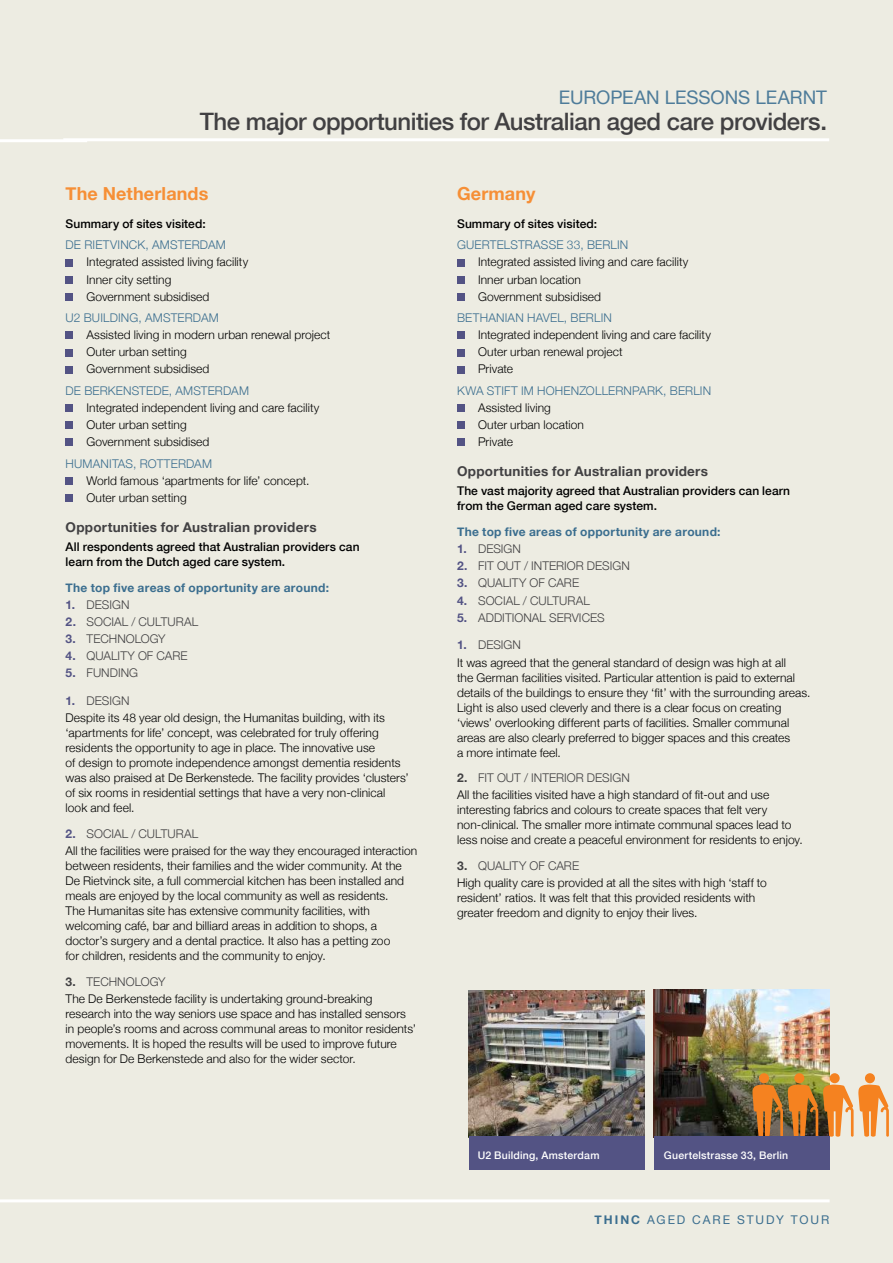
<style>
.page{position:relative;width:893px;height:1263px;background:#edece2}
.page>*{position:absolute;margin:0;border:0;box-sizing:border-box;transform-origin:0 0}
.t1{font:500 24px "Helvetica Neue";letter-spacing:-.02em;color:#414042}
.t2{font:18.75px "Helvetica Neue";color:#4e7c9a}
.t3{font:700 18px "Helvetica Neue";letter-spacing:.005em;color:#f68f36}
.t4{font:700 13.5px "Helvetica Neue";letter-spacing:.02em;color:#414042}
.t5{font:300 12px/15px "Helvetica Neue";letter-spacing:.005em;color:#000}
.t6{font:500 12px/15px "Helvetica Neue";letter-spacing:.01em;color:#000}
.t7{font:300 12px "Helvetica Neue";letter-spacing:.015em;color:#3b6e8f}
.t8{font:300 12px "Helvetica Neue";letter-spacing:.005em;color:#414042}
.t9{font:700 12px "Helvetica Neue";letter-spacing:.02em;color:#3b6e8f}
.t10{font:12px "Helvetica Neue";letter-spacing:.165em;color:#3b6e8f}
.t11{font:500 10.5px "Helvetica Neue";letter-spacing:.025em;color:#fff}
.s1{font-weight:700;color:#535384}
.s2{color:#414042}
.s3{font-weight:700;color:#414042}
.s4{font-weight:700}
</style>
<div class="page">
<div style="left:66px;top:259px;width:7px;height:7px;background:#535384"></div>
<div style="left:66px;top:276px;width:7px;height:8px;background:#535384"></div>
<div style="left:66px;top:293px;width:7px;height:8px;background:#535384"></div>
<div style="left:66px;top:331px;width:7px;height:8px;background:#535384"></div>
<div style="left:66px;top:349px;width:7px;height:7px;background:#535384"></div>
<div style="left:66px;top:366px;width:7px;height:7px;background:#535384"></div>
<div style="left:66px;top:404px;width:7px;height:8px;background:#535384"></div>
<div style="left:66px;top:421px;width:7px;height:8px;background:#535384"></div>
<div style="left:66px;top:438px;width:7px;height:8px;background:#535384"></div>
<div style="left:66px;top:477px;width:7px;height:8px;background:#535384"></div>
<div style="left:66px;top:494px;width:7px;height:8px;background:#535384"></div>
<hr style="left:0;top:1199px;width:830px;height:3px;background:#fff">
<hr style="left:0;top:139px;width:87px;height:3px;background:#fff">
<hr style="left:63px;top:138px;width:766px;height:3px;background:#fff">
<div style="left:457px;top:259px;width:8px;height:7px;background:#535384"></div>
<div style="left:457px;top:276px;width:8px;height:8px;background:#535384"></div>
<div style="left:457px;top:293px;width:8px;height:8px;background:#535384"></div>
<div style="left:457px;top:331px;width:8px;height:8px;background:#535384"></div>
<div style="left:457px;top:349px;width:8px;height:7px;background:#535384"></div>
<div style="left:457px;top:366px;width:8px;height:7px;background:#535384"></div>
<div style="left:457px;top:404px;width:8px;height:8px;background:#535384"></div>
<div style="left:457px;top:421px;width:8px;height:8px;background:#535384"></div>
<div style="left:457px;top:438px;width:8px;height:8px;background:#535384"></div>
<img style="left:469px;top:990px;width:175px;height:146px">
<img style="left:654px;top:990px;width:175px;height:146px">
<div style="left:759px;top:1073px;width:10px;height:10px;background:#f58220;border-radius:50%"></div>
<div style="left:794px;top:1073px;width:10px;height:10px;background:#f58220;border-radius:50%"></div>
<div style="left:830px;top:1073px;width:10px;height:10px;background:#f58220;border-radius:50%"></div>
<div style="left:865px;top:1073px;width:10px;height:10px;background:#f58220;border-radius:50%"></div>
<img style="left:752px;top:1084px;width:137px;height:53px">
<div style="left:469px;top:1136px;width:175px;height:34px;background:#535384"></div>
<div style="left:654px;top:1136px;width:175px;height:34px;background:#535384"></div>
<h2 class="t2" style="left:559px;top:81px;width:269px">EUROPEAN LESSONS LEARNT</h2>
<h1 class="t1" style="left:200px;top:102px;width:629px">The major opportunities for Australian aged care providers.</h1>
<h3 class="t3" style="left:66px;top:177px;width:144px">The Netherlands</h3>
<p class="t6" style="left:66px;top:216px;width:142px">Summary of sites visited:</p>
<p class="t7" style="left:66px;top:235px;width:162px">DE RIETVINCK, AMSTERDAM</p>
<p class="t5" style="left:87px;top:253px;width:163px;line-height:17.1px">Integrated assisted living facility<br>Inner city setting<br>Government subsidised</p>
<p class="t7" style="left:66px;top:308px;width:155px">U2 BUILDING, AMSTERDAM</p>
<p class="t5" style="left:87px;top:326px;width:245px;line-height:17.1px">Assisted living in modern urban renewal project<br>Outer urban setting<br>Government subsidised</p>
<p class="t7" style="left:66px;top:381px;width:185px">DE BERKENSTEDE, AMSTERDAM</p>
<p class="t5" style="left:87px;top:398px;width:234px;line-height:17.1px">Integrated independent living and care facility<br>Outer urban setting<br>Government subsidised</p>
<p class="t7" style="left:66px;top:454px;width:148px">HUMANITAS, ROTTERDAM</p>
<p class="t5" style="left:87px;top:471px;width:224px;line-height:17.1px">World famous ‘apartments for life’ concept.<br>Outer urban setting</p>
<p class="t4" style="left:66px;top:515px;width:253px">Opportunities for Australian providers</p>
<p class="t6" style="left:66px;top:539px;width:295px">All respondents agreed that Australian providers can learn from the Dutch aged care system.</p>
<p class="t9" style="left:66px;top:576px;width:265px">The top five areas of opportunity are around:</p>
<p class="t8" style="left:66px;top:595px;width:65px"><span class="s1">1.</span> DESIGN</p>
<p class="t8" style="left:66px;top:612px;width:134px"><span class="s1">2.</span> SOCIAL / CULTURAL</p>
<p class="t8" style="left:66px;top:629px;width:102px"><span class="s1">3.</span> TECHNOLOGY</p>
<p class="t8" style="left:66px;top:646px;width:124px"><span class="s1">4.</span> QUALITY OF CARE</p>
<p class="t8" style="left:66px;top:663px;width:74px"><span class="s1">5.</span> FUNDING</p>
<p class="t5" style="left:66px;top:691px;width:321px;line-height:17.1px"><span class="s1">1.</span> <span class="s2">DESIGN<br></span>Despite its 48 year old design, the Humanitas building, with its</p>
<p class="t5" style="left:66px;top:725px;width:345px">‘apartments for life’ concept, was celebrated for truly offering residents the opportunity to age in place. The innovative use<br>of design to promote independence amongst dementia residents was also praised at De Berkenstede. The facility provides ‘clusters’ of six rooms in residential settings that have a very non-clinical look and feel.</p>
<p class="t5" style="left:66px;top:824px;width:353px;line-height:17.1px"><span class="s1">2.</span> <span class="s2">SOCIAL / CULTURAL<br></span>All the facilities were praised for the way they encouraged interaction</p>
<p class="t5" style="left:66px;top:857px;width:340px">between residents, their families and the wider community. At the De Rietvinck site, a full commercial kitchen has been installed and meals are enjoyed by the local community as well as residents.<br>The Humanitas site has extensive community facilities, with welcoming café, bar and billiard areas in addition to shops, a doctor’s surgery and a dental practice. It also has a petting zoo for children, residents and the community to enjoy.</p>
<p class="t5" style="left:66px;top:972px;width:308px;line-height:17.1px"><span class="s3">3.</span> <span class="s2">TECHNOLOGY<br></span>The De Berkenstede facility is undertaking ground-breaking</p>
<p class="t5" style="left:66px;top:1005px;width:352px">research into the way seniors use space and has installed sensors in people’s rooms and across communal areas to monitor residents’ movements. It is hoped the results will be used to improve future design for De Berkenstede and also for the wider sector.</p>
<h3 class="t3" style="left:457px;top:177px;width:80px">Germany</h3>
<p class="t6" style="left:457px;top:216px;width:142px">Summary of sites visited:</p>
<p class="t7" style="left:457px;top:235px;width:173px">GUERTELSTRASSE 33, BERLIN</p>
<p class="t5" style="left:478px;top:253px;width:212px;line-height:17.1px">Integrated assisted living and care facility<br>Inner urban location<br>Government subsidised</p>
<p class="t7" style="left:457px;top:308px;width:156px">BETHANIAN HAVEL, BERLIN</p>
<p class="t5" style="left:478px;top:326px;width:234px;line-height:17.1px">Integrated independent living and care facility<br>Outer urban renewal project<br>Private</p>
<p class="t7" style="left:457px;top:381px;width:256px">KWA STIFT IM HOHENZOLLERNPARK, BERLIN</p>
<p class="t5" style="left:478px;top:398px;width:107px;line-height:17.1px">Assisted living<br>Outer urban location<br>Private</p>
<p class="t4" style="left:457px;top:459px;width:253px">Opportunities for Australian providers</p>
<p class="t6" style="left:457px;top:483px;width:335px">The vast majority agreed that Australian providers can learn from the German aged care system.</p>
<p class="t9" style="left:457px;top:521px;width:265px">The top five areas of opportunity are around:</p>
<p class="t8" style="left:457px;top:539px;width:65px"><span class="s1">1.</span> DESIGN</p>
<p class="t8" style="left:457px;top:556px;width:174px"><span class="s1">2.</span> FIT OUT / INTERIOR DESIGN</p>
<p class="t8" style="left:457px;top:573px;width:124px"><span class="s1">3.</span> QUALITY OF CARE</p>
<p class="t8" style="left:457px;top:591px;width:134px"><span class="s1">4.</span> SOCIAL / CULTURAL</p>
<p class="t8" style="left:457px;top:608px;width:149px"><span class="s1">5.</span> ADDITIONAL SERVICES</p>
<p class="t5" style="left:457px;top:636px;width:330px;line-height:17.1px"><span class="s1">1.</span> <span class="s2">DESIGN<br></span>It was agreed that the general standard of design was high at all</p>
<p class="t5" style="left:457px;top:669px;width:355px">the German facilities visited. Particular attention is paid to external details of the buildings to ensure they ‘fit’ with the surrounding areas.<br>Light is also used cleverly and there is a clear focus on creating ‘views’ overlooking different parts of facilities. Smaller communal areas are also clearly preferred to bigger spaces and this creates<br>a more intimate feel.</p>
<p class="t5" style="left:457px;top:769px;width:314px;line-height:17.1px"><span class="s3">2.</span> <span class="s2">FIT OUT / INTERIOR DESIGN<br></span>All the facilities visited have a high standard of fit-out and use</p>
<p class="t5" style="left:457px;top:802px;width:347px">interesting fabrics and colours to create spaces that felt very non-clinical. The smaller more intimate communal spaces lead to less noise and create a peaceful environment for residents to enjoy.</p>
<p class="t5" style="left:457px;top:856px;width:311px;line-height:17.1px"><span class="s3">3.</span> <span class="s2">QUALITY OF CARE<br></span>High quality care is provided at all the sites with high ‘staff to</p>
<p class="t5" style="left:457px;top:890px;width:300px">resident’ ratios. It was felt that this provided residents with greater freedom and dignity to enjoy their lives.</p>
<p class="t11" style="left:478px;top:1146px;width:123px">U2 Building, Amsterdam</p>
<p class="t11" style="left:664px;top:1146px;width:126px">Guertelstrasse 33, Berlin</p>
<p class="t10" style="left:594px;top:1209px;width:236px"><span class="s4">THINC</span> AGED CARE STUDY TOUR</p>
</div>
